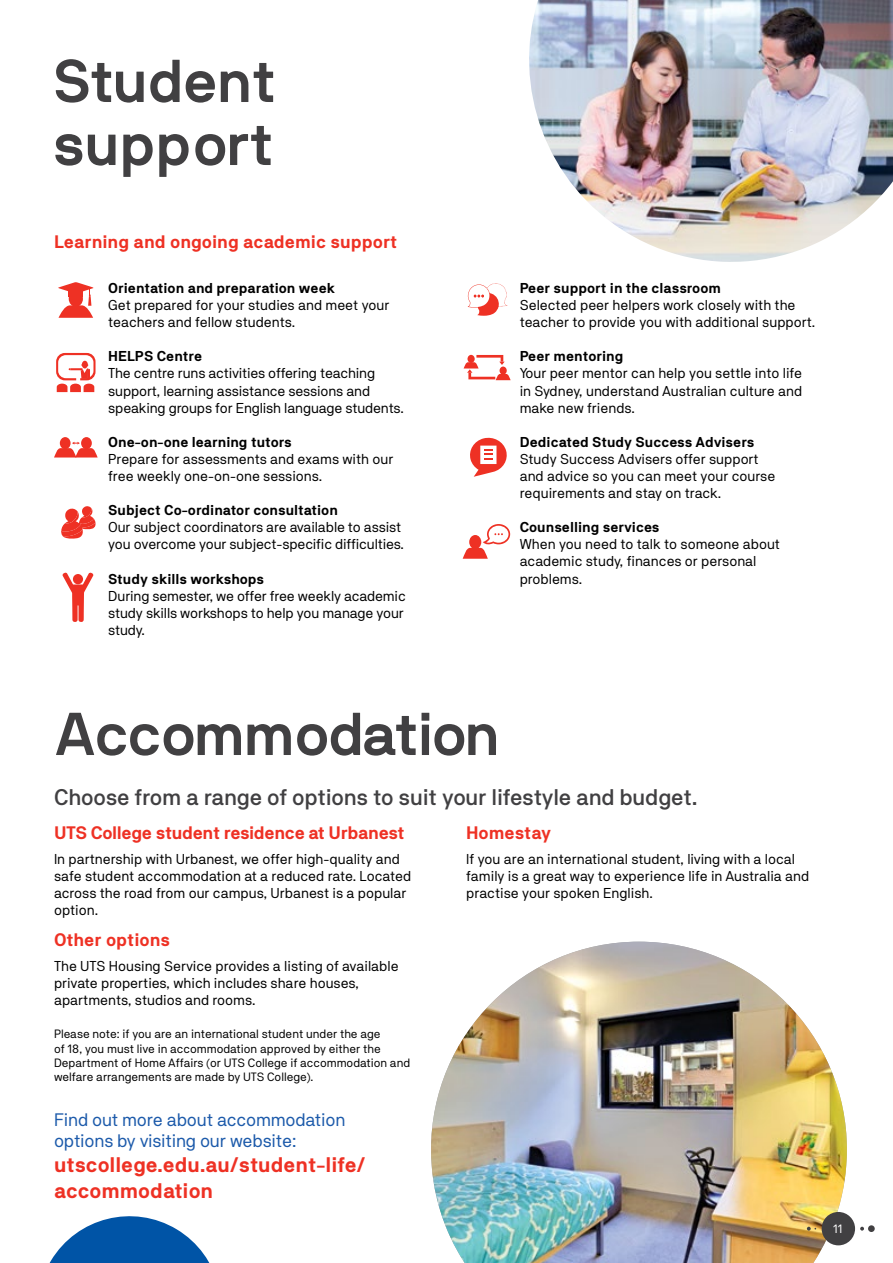
<style>
.page{position:relative;width:893px;height:1263px;background:#fff}
.page>*{position:absolute;margin:0;border:0;box-sizing:border-box;transform-origin:0 0}
.t1{font:700 60px/63px "NB International Pro";letter-spacing:-.015em;color:#414042}
.t2{font:500 22.5px "NB Akademie Std";letter-spacing:-.01em;color:#414042}
.t3{font:700 21px/25.2px "NB Akademie Std";color:#ee3124}
.t4{font:700 18px "NB Akademie Std";letter-spacing:-.005em;color:#ee3124}
.t5{font:18px/21.6px "NB Akademie Std";letter-spacing:-.01em;color:#1c5aaa}
.t6{font:14.25px/17.1px "NB Akademie Std";color:#000}
.t7{font:700 14.25px "NB Akademie Std";color:#000}
.t8{font:12px/14.4px "NB Akademie Std";color:#000}
.t9{font:12px "NB Akademie Std";color:#fff}
</style>
<div class="page">
<svg style="left:49px;top:1216px;width:161px;height:47px"></svg>
<img style="left:529px;top:0;width:364px;height:262px">
<svg style="left:56px;top:353px;width:40px;height:39px"></svg>
<div style="left:60px;top:437px;width:11px;height:12px;background:#ee3124;border-radius:50%"></div>
<div style="left:81px;top:437px;width:11px;height:12px;background:#ee3124;border-radius:50%"></div>
<svg style="left:54px;top:442px;width:44px;height:15px"></svg>
<svg style="left:58px;top:282px;width:36px;height:36px"></svg>
<svg style="left:61px;top:506px;width:35px;height:33px"></svg>
<svg style="left:62px;top:572px;width:32px;height:50px"></svg>
<div style="left:73px;top:574px;width:10px;height:10px;background:#ee3124;border-radius:50%"></div>
<svg style="left:463px;top:524px;width:47px;height:35px"></svg>
<div style="left:469px;top:535px;width:12px;height:14px;background:#ee3124;border-radius:50%"></div>
<svg style="left:470px;top:437px;width:37px;height:40px"></svg>
<svg style="left:468px;top:283px;width:39px;height:33px"></svg>
<svg style="left:464px;top:355px;width:47px;height:25px"></svg>
<img style="left:431px;top:942px;width:416px;height:321px">
<div style="left:822px;top:1212px;width:33px;height:33px;background:#414042;border-radius:50%"></div>
<div style="left:868px;top:1225px;width:7px;height:7px;background:#414042;border-radius:50%"></div>
<svg style="left:860px;top:1227px;width:4px;height:3px"></svg>
<svg style="left:807px;top:1227px;width:9px;height:3px"></svg>
<h1 class="t1" style="left:54px;top:49px;width:223px">Student support</h1>
<p class="t4" style="left:54px;top:232px;width:345px">Learning and ongoing academic support</p>
<p class="t7" style="left:108px;top:280px;width:229px">Orientation and preparation week</p>
<p class="t6" style="left:108px;top:296px;width:283px">Get prepared for your studies and meet your teachers and fellow students.</p>
<p class="t7" style="left:108px;top:348px;width:95px">HELPS Centre</p>
<p class="t6" style="left:108px;top:365px;width:297px">The centre runs activities offering teaching support, learning assistance sessions and speaking groups for English language students.</p>
<p class="t7" style="left:108px;top:434px;width:185px">One-on-one learning tutors</p>
<p class="t6" style="left:108px;top:450px;width:287px">Prepare for assessments and exams with our free weekly one-on-one sessions.</p>
<p class="t7" style="left:108px;top:502px;width:231px">Subject Co-ordinator consultation</p>
<p class="t6" style="left:108px;top:519px;width:297px">Our subject coordinators are available to assist you overcome your subject-specific difficulties.</p>
<p class="t7" style="left:108px;top:570px;width:157px">Study skills workshops</p>
<p class="t6" style="left:108px;top:587px;width:299px">During semester, we offer free weekly academic study skills workshops to help you manage your study.</p>
<p class="t7" style="left:520px;top:280px;width:203px">Peer support in the classroom</p>
<p class="t6" style="left:520px;top:296px;width:297px">Selected peer helpers work closely with the teacher to provide you with additional support.</p>
<p class="t7" style="left:520px;top:348px;width:105px">Peer mentoring</p>
<p class="t6" style="left:520px;top:365px;width:284px;text-align:justify">Your peer mentor can help you settle into life in Sydney, understand Australian culture and make new friends.</p>
<p class="t7" style="left:520px;top:434px;width:236px">Dedicated Study Success Advisers</p>
<p class="t6" style="left:520px;top:450px;width:257px">Study Success Advisers offer support and advice so you can meet your course requirements and stay on track.</p>
<p class="t7" style="left:520px;top:519px;width:141px">Counselling services</p>
<p class="t6" style="left:520px;top:536px;width:262px">When you need to talk to someone about academic study, finances or personal problems.</p>
<h1 class="t1" style="left:54px;top:702px;width:448px">Accommodation</h1>
<h2 class="t2" style="left:54px;top:784px;width:645px">Choose from a range of options to suit your lifestyle and budget.</h2>
<p class="t4" style="left:54px;top:822px;width:352px">UTS College student residence at Urbanest</p>
<p class="t6" style="left:54px;top:850px;width:359px">In partnership with Urbanest, we offer high-quality and safe student accommodation at a reduced rate. Located across the road from our campus, Urbanest is a popular option.</p>
<p class="t4" style="left:54px;top:929px;width:118px">Other options</p>
<p class="t6" style="left:54px;top:957px;width:346px">The UTS Housing Service provides a listing of available private properties, which includes share houses, apartments, studios and rooms.</p>
<p class="t8" style="left:54px;top:1027px;width:358px">Please note: if you are an international student under the age<br>of 18, you must live in accommodation approved by either the Department of Home Affairs (or UTS College if accommodation and welfare arrangements are made by UTS College).</p>
<p class="t5" style="left:54px;top:1108px;width:293px">Find out more about accommodation options by visiting our website:</p>
<h3 class="t3" style="left:54px;top:1152px;width:313px">utscollege.edu.au/student-life/ accommodation</h3>
<p class="t4" style="left:466px;top:822px;width:86px">Homestay</p>
<p class="t6" style="left:466px;top:850px;width:345px">If you are an international student, living with a local family is a great way to experience life in Australia and practise your spoken English.</p>
<p class="t9" style="left:833px;top:1221px;width:11px">11</p>
</div>
